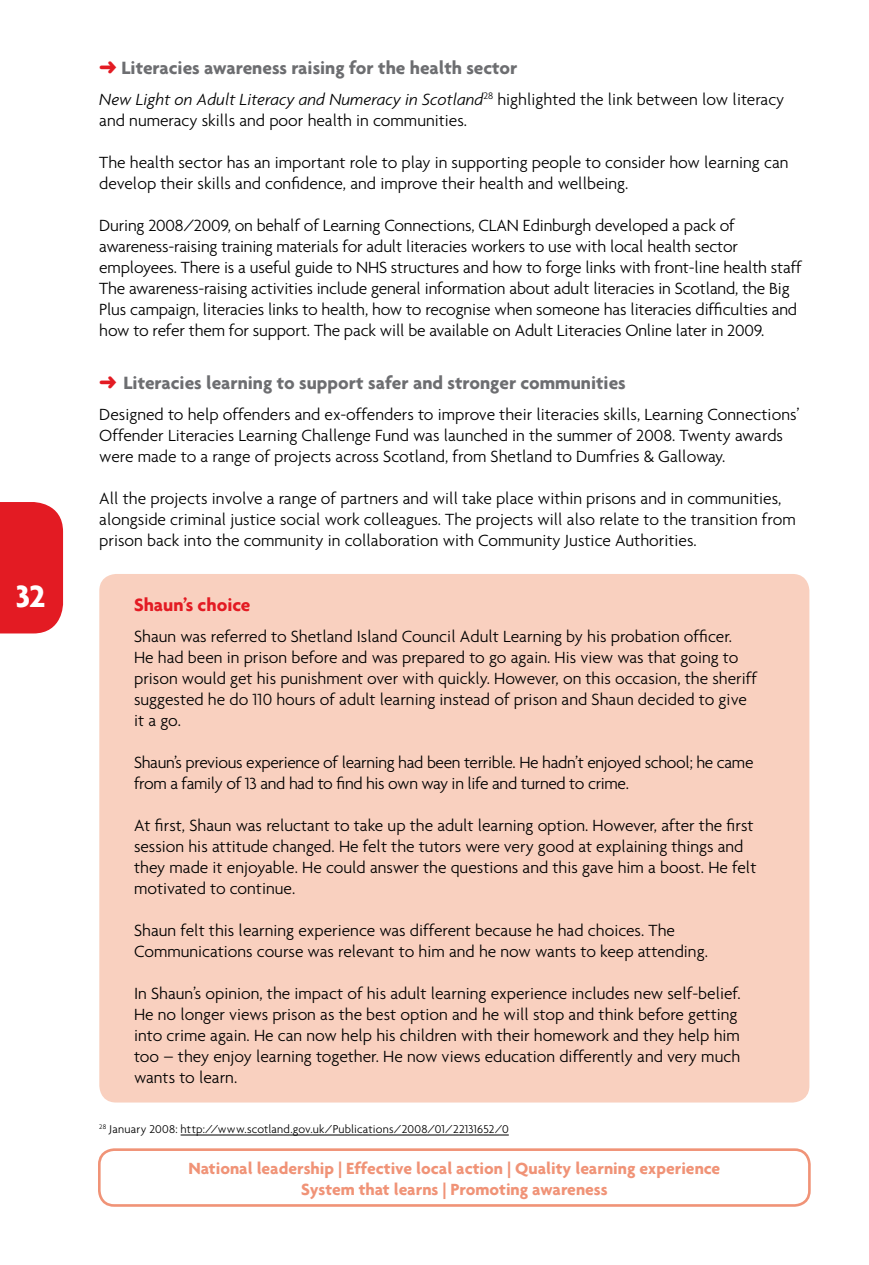
<style>
.page{position:relative;width:869px;height:1265px;background:#fff}
.page>*{position:absolute;margin:0;border:0;box-sizing:border-box;transform-origin:0 0}
.t1{font:700 33.25px "Agenda";color:#fff}
.t2{font:700 19.25px "Agenda";color:#6d6e71}
.t3{font:700 19.25px "Agenda";color:#e31b23}
.t4{font:300 17.5px/21px "Agenda";color:#000}
.t5{font:300 17.5px/21px "Agenda";letter-spacing:-.02em;color:#000}
.t6{font:700 17.5px/21px "Agenda";color:#f09377;text-align:center}
.t7{font:300 12.25px "Agenda";letter-spacing:.015em;color:#000}
.s1{color:#e31b23}
.s2{font-style:italic}
</style>
<div class="page">
<div style="left:98px;top:1148px;width:712px;height:59px;border:3px solid #f09377;border-radius:15px"></div>
<div style="left:0;top:502px;width:63px;height:131px;background:#e31b23"></div>
<div style="left:99px;top:574px;width:710px;height:528px;background:#f9d0bf;border-radius:17px"></div>
<hr style="left:180px;top:1135px;width:328px;height:1px;background:#000">
<h1 class="t1" style="left:16px;top:576px;width:31px">32</h1>
<p class="t2" style="left:99px;top:56px;width:419px"><span class="s1">➜</span> Literacies awareness raising for the health sector</p>
<p class="t4" style="left:99px;top:89px;width:686px"><span class="s2">New Light on Adult Literacy and Numeracy in Scotland</span><sup>28</sup> highlighted the link between low literacy and numeracy skills and poor health in communities.</p>
<p class="t4" style="left:99px;top:152px;width:690px">The health sector has an important role to play in supporting people to consider how learning can develop their skills and confidence, and improve their health and wellbeing.</p>
<p class="t4" style="left:99px;top:215px;width:703px">During 2008/2009, on behalf of Learning Connections, CLAN Edinburgh developed a pack of awareness-raising training materials for adult literacies workers to use with local health sector employees. There is a useful guide to NHS structures and how to forge links with front-line health staff The awareness-raising activities include general information about adult literacies in Scotland, the Big Plus campaign, literacies links to health, how to recognise when someone has literacies difficulties and how to refer them for support. The pack will be available on Adult Literacies Online later in 2009.</p>
<p class="t2" style="left:99px;top:371px;width:527px"><span class="s1">➜</span> Literacies learning to support safer and stronger communities</p>
<p class="t4" style="left:99px;top:403px;width:701px">Designed to help offenders and ex-offenders to improve their literacies skills, Learning Connections’<br>Offender Literacies Learning Challenge Fund was launched in the summer of 2008. Twenty awards were made to a range of projects across Scotland, from Shetland to Dumfries &amp; Galloway.</p>
<p class="t4" style="left:99px;top:487px;width:697px">All the projects involve a range of partners and will take place within prisons and in communities, alongside criminal justice social work colleagues. The projects will also relate to the transition from prison back into the community in collaboration with Community Justice Authorities.</p>
<p class="t3" style="left:134px;top:593px;width:118px">Shaun’s choice</p>
<p class="t4" style="left:134px;top:625px;width:624px">Shaun was referred to Shetland Island Council Adult Learning by his probation officer.<br>He had been in prison before and was prepared to go again. His view was that going to prison would get his punishment over with quickly. However, on this occasion, the sheriff suggested he do 110 hours of adult learning instead of prison and Shaun decided to give it a go.</p>
<p class="t5" style="left:134px;top:751px;width:620px">Shaun’s previous experience of learning had been terrible. He hadn’t enjoyed school; he came from a family of 13 and had to find his own way in life and turned to crime.</p>
<p class="t4" style="left:134px;top:814px;width:623px">At first, Shaun was reluctant to take up the adult learning option. However, after the first session his attitude changed. He felt the tutors were very good at explaining things and they made it enjoyable. He could answer the questions and this gave him a boost. He felt motivated to continue.</p>
<p class="t4" style="left:134px;top:919px;width:575px">Shaun felt this learning experience was different because he had choices. The<br>Communications course was relevant to him and he now wants to keep attending.</p>
<p class="t4" style="left:134px;top:982px;width:608px">In Shaun’s opinion, the impact of his adult learning experience includes new self-belief.<br>He no longer views prison as the best option and he will stop and think before getting into crime again. He can now help his children with their homework and they help him too – they enjoy learning together. He now views education differently and very much wants to learn.</p>
<p class="t7" style="left:99px;top:1122px;width:411px"><sup>28</sup> January 2008: http://www.scotland.gov.uk/Publications/2008/01/22131652/0</p>
<p class="t6" style="left:188px;top:1157px;width:533px">National leadership | Effective local action | Quality learning experience<br>System that learns | Promoting awareness</p>
</div>
